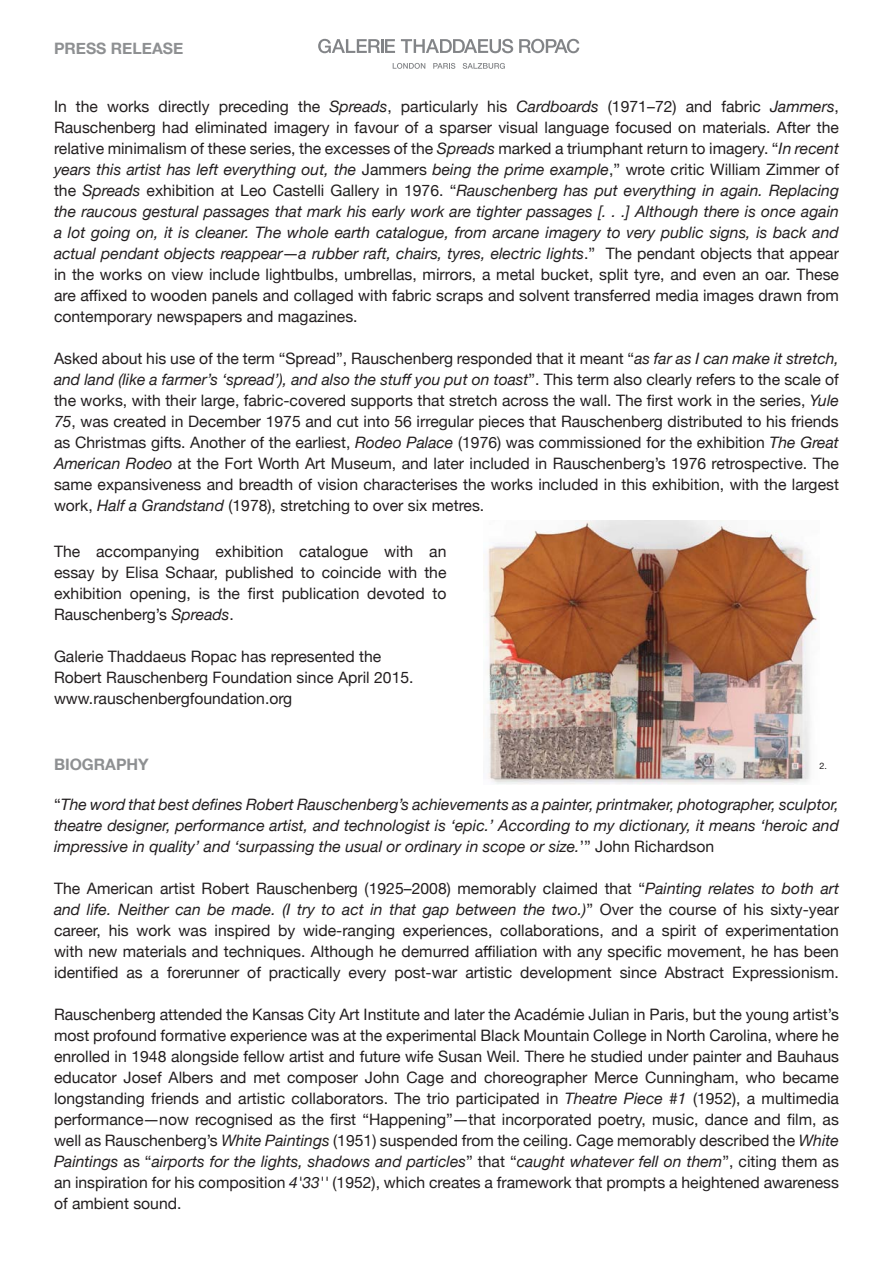
<style>
.page{position:relative;width:893px;height:1263px;background:#fff}
.page>*{position:absolute;margin:0;border:0;box-sizing:border-box;transform-origin:0 0}
.t1{font:15.75px/21px "Helvetica Neue";color:#231f20;text-align:justify}
.t2{font:italic 15.75px/21px "Helvetica Neue";color:#231f20;text-align:justify}
.t3{font:700 15.75px "Helvetica Neue";color:#8e9092}
.t4{font:9px "Helvetica Neue";color:#231f20}
.s1{font-style:italic}
.s2{font-style:normal}
</style>
<div class="page">
<img style="left:483px;top:521px;width:334px;height:263px">
<svg style="left:318px;top:39px;width:77px;height:14px"></svg>
<svg style="left:401px;top:39px;width:112px;height:14px"></svg>
<svg style="left:519px;top:39px;width:60px;height:14px"></svg>
<svg style="left:393px;top:63px;width:32px;height:6px"></svg>
<svg style="left:433px;top:63px;width:22px;height:6px"></svg>
<svg style="left:463px;top:63px;width:42px;height:6px"></svg>
<p class="t3" style="left:54px;top:36px;width:131px">PRESS RELEASE</p>
<p class="t1" style="left:54px;top:96px;width:786px">In the works directly preceding the <span class="s1">Spreads</span>, particularly his <span class="s1">Cardboards</span> (1971–72) and fabric <span class="s1">Jammers</span>, Rauschenberg had eliminated imagery in favour of a sparser visual language focused on materials. After the relative minimalism of these series, the excesses of the <span class="s1">Spreads</span> marked a triumphant return to imagery. “<span class="s1">In recent years this artist has left everything out, the</span> Jammers <span class="s1">being the prime example</span>,” wrote critic William Zimmer of the <span class="s1">Spreads</span> exhibition at Leo Castelli Gallery in 1976. “<span class="s1">Rauschenberg has put everything in again. Replacing the raucous gestural passages that mark his early work are tighter passages [. . .] Although there is once again a lot going on, it is cleaner. The whole earth catalogue, from arcane imagery to very public signs, is back and actual pendant objects reappear</span>―<span class="s1">a rubber raft, chairs, tyres, electric lights</span>.” The pendant objects that appear in the works on view include lightbulbs, umbrellas, mirrors, a metal bucket, split tyre, and even an oar. These are affixed to wooden panels and collaged with fabric scraps and solvent transferred media images drawn from contemporary newspapers and magazines.</p>
<p class="t1" style="left:54px;top:348px;width:786px">Asked about his use of the term “Spread”, Rauschenberg responded that it meant “<span class="s1">as far as I can make it stretch, and land (like a farmer’s ‘spread’), and also the stuff you put on toast</span>”. This term also clearly refers to the scale of the works, with their large, fabric-covered supports that stretch across the wall. The first work in the series, <span class="s1">Yule 75</span>, was created in December 1975 and cut into 56 irregular pieces that Rauschenberg distributed to his friends as Christmas gifts. Another of the earliest, <span class="s1">Rodeo Palace</span> (1976) was commissioned for the exhibition <span class="s1">The Great American Rodeo</span> at the Fort Worth Art Museum, and later included in Rauschenberg’s 1976 retrospective. The same expansiveness and breadth of vision characterises the works included in this exhibition, with the largest work, <span class="s1">Half a Grandstand</span> (1978), stretching to over six metres.</p>
<p class="t1" style="left:54px;top:542px;width:394px">The accompanying exhibition catalogue with an essay by Elisa Schaar, published to coincide with the exhibition opening, is the first publication devoted to Rauschenberg’s <span class="s1">Spreads</span>.</p>
<p class="t1" style="left:54px;top:647px;width:361px;text-align:left">Galerie Thaddaeus Ropac has represented the<br>Robert Rauschenberg Foundation since April 2015. www.rauschenbergfoundation.org</p>
<p class="t3" style="left:54px;top:752px;width:96px">BIOGRAPHY</p>
<p class="t2" style="left:54px;top:795px;width:786px"><span class="s2">“</span>The word that best defines Robert Rauschenberg’s achievements as a painter, printmaker, photographer, sculptor, theatre designer, performance artist, and technologist is ‘epic.’ According to my dictionary, it means ‘heroic and impressive in quality’ and ‘surpassing the usual or ordinary in scope or size.<span class="s2">’” John Richardson</span></p>
<p class="t1" style="left:54px;top:879px;width:786px">The American artist Robert Rauschenberg (1925–2008) memorably claimed that “<span class="s1">Painting relates to both art and life. Neither can be made. (I try to act in that gap between the two.)</span>” Over the course of his sixty-year career, his work was inspired by wide-ranging experiences, collaborations, and a spirit of experimentation with new materials and techniques. Although he demurred affiliation with any specific movement, he has been identified as a forerunner of practically every post-war artistic development since Abstract Expressionism.</p>
<p class="t1" style="left:54px;top:1005px;width:787px">Rauschenberg attended the Kansas City Art Institute and later the Académie Julian in Paris, but the young artist’s most profound formative experience was at the experimental Black Mountain College in North Carolina, where he enrolled in 1948 alongside fellow artist and future wife Susan Weil. There he studied under painter and Bauhaus educator Josef Albers and met composer John Cage and choreographer Merce Cunningham, who became longstanding friends and artistic collaborators. The trio participated in <span class="s1">Theatre Piece #1</span> (1952), a multimedia performance―now recognised as the first “Happening”―that incorporated poetry, music, dance and film, as well as Rauschenberg’s <span class="s1">White Paintings</span> (1951) suspended from the ceiling. Cage memorably described the <span class="s1">White Paintings</span> as “<span class="s1">airports for the lights, shadows and particles</span>” that “<span class="s1">caught whatever fell on them</span>”, citing them as an inspiration for his composition <span class="s1">4'33''</span> (1952), which creates a framework that prompts a heightened awareness of ambient sound.</p>
<p class="t4" style="left:820px;top:759px;width:9px">2.</p>
</div>
